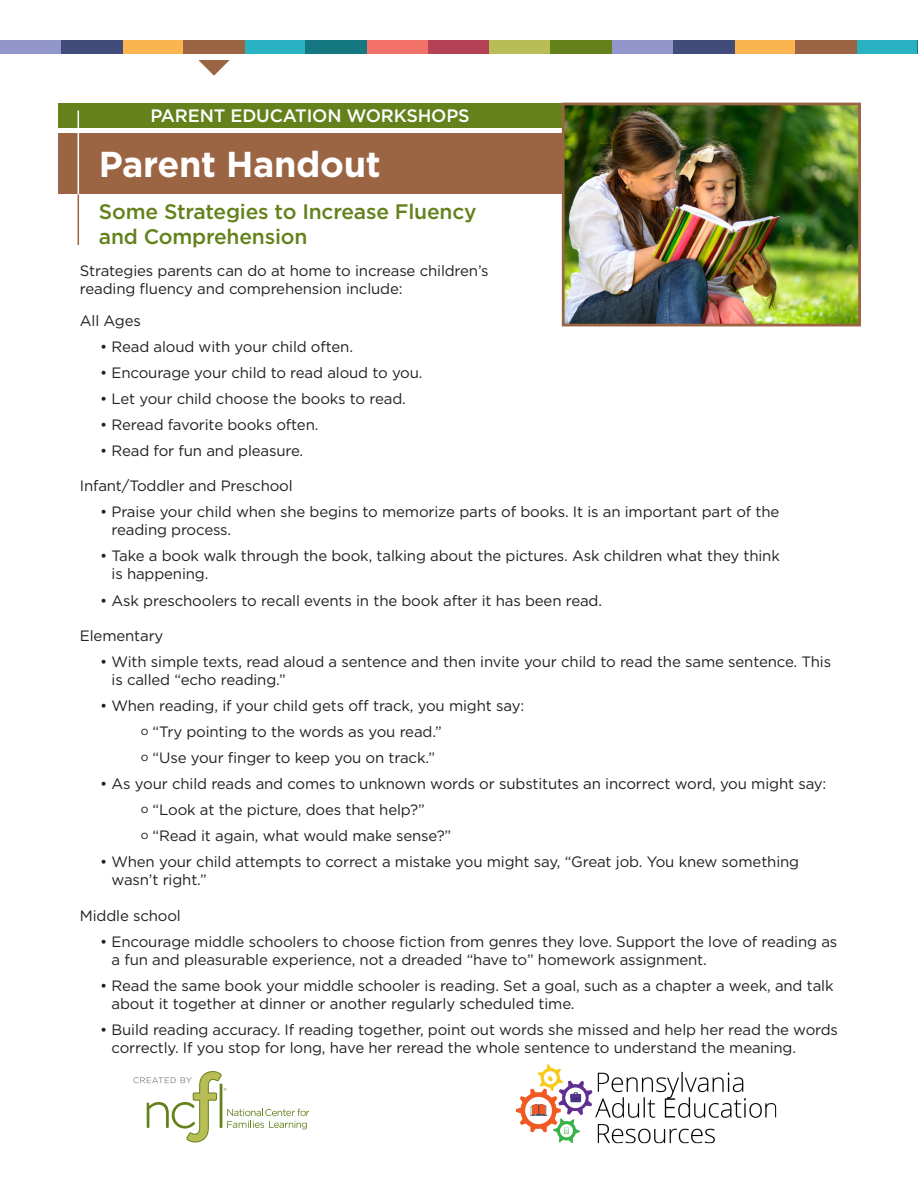
<style>
.page{position:relative;width:918px;height:1188px;background:#fff}
.page>*{position:absolute;margin:0;border:0;box-sizing:border-box;transform-origin:0 0}
.t1{font:700 36px "Gotham";letter-spacing:-.01em;color:#fff}
.t2{font:500 21px/25.2px "Gotham";letter-spacing:-.01em;color:#64811c}
.t3{font:500 18px "Gotham";letter-spacing:-.01em;color:#fff}
.Bullet_1{font:15px/18px "Gotham";letter-spacing:-.01em;color:#231f20}
.Bullet_2{font:15px "Gotham";letter-spacing:-.01em;color:#231f20}
.Subhead{font:15px/18px "Gotham";letter-spacing:-.01em;color:#231f20}
.s1{font-size:12px}
</style>
<div class="page">
<div style="left:122px;top:40px;width:61px;height:14px;background:#fbb550"></div>
<div style="left:367px;top:40px;width:61px;height:14px;background:#f27269"></div>
<div style="left:0;top:40px;width:61px;height:14px;background:#9396ca"></div>
<div style="left:245px;top:40px;width:61px;height:14px;background:#28b2c2"></div>
<div style="left:183px;top:40px;width:62px;height:14px;background:#9b6544"></div>
<div style="left:428px;top:40px;width:61px;height:14px;background:#b54156"></div>
<div style="left:61px;top:40px;width:61px;height:14px;background:#424c7a"></div>
<div style="left:306px;top:40px;width:61px;height:14px;background:#15777f"></div>
<div style="left:489px;top:40px;width:62px;height:14px;background:#b9bd55"></div>
<div style="left:734px;top:40px;width:61px;height:14px;background:#fbb550"></div>
<div style="left:612px;top:40px;width:61px;height:14px;background:#9396ca"></div>
<div style="left:857px;top:40px;width:61px;height:14px;background:#28b2c2"></div>
<div style="left:551px;top:40px;width:61px;height:14px;background:#64811c"></div>
<div style="left:795px;top:40px;width:62px;height:14px;background:#9b6544"></div>
<div style="left:673px;top:40px;width:61px;height:14px;background:#424c7a"></div>
<svg style="left:917px;top:40px;width:1px;height:14px"></svg>
<svg style="left:198px;top:60px;width:32px;height:16px"></svg>
<div style="left:58px;top:134px;width:532px;height:60px;background:#9b6544"></div>
<div style="left:58px;top:103px;width:532px;height:25px;background:#64811c"></div>
<hr style="left:78px;top:111px;width:1px;height:134px;background:#fff">
<hr style="left:78px;top:194px;width:1px;height:51px;background:#9b6544">
<img style="left:566px;top:107px;width:291px;height:215px">
<div style="left:562px;top:103px;width:299px;height:223px;border:3px solid #9b6544"></div>
<svg style="left:133px;top:1071px;width:176px;height:71px"></svg>
<img style="left:516px;top:1065px;width:261px;height:79px">
<p class="t3" style="left:150px;top:104px;width:321px">PARENT EDUCATION WORKSHOPS</p>
<p class="t1" style="left:99px;top:140px;width:283px">Parent Handout</p>
<p class="t2" style="left:99px;top:199px;width:379px">Some Strategies to Increase Fluency and Comprehension</p>
<p class="Subhead" style="left:80px;top:261px;width:410px">Strategies parents can do at home to increase children’s reading fluency and comprehension include:</p>
<p class="Bullet_1" style="left:80px;top:311px;width:62px">All Ages</p>
<p class="Bullet_1" style="left:100px;top:337px;width:254px">• Read aloud with your child often.</p>
<p class="Bullet_1" style="left:100px;top:363px;width:324px">• Encourage your child to read aloud to you.</p>
<p class="Bullet_1" style="left:100px;top:389px;width:307px">• Let your child choose the books to read.</p>
<p class="Bullet_1" style="left:100px;top:415px;width:220px">• Reread favorite books often.</p>
<p class="Bullet_1" style="left:100px;top:441px;width:205px">• Read for fun and pleasure.</p>
<p class="Bullet_1" style="left:80px;top:477px;width:214px">Infant/Toddler and Preschool</p>
<p class="Bullet_1" style="left:112px;top:503px;width:669px;text-indent:-11px">• Praise your child when she begins to memorize parts of books. It is an important part of the reading process.</p>
<p class="Bullet_1" style="left:112px;top:547px;width:670px;text-indent:-11px">• Take a book walk through the book, talking about the pictures. Ask children what they think is happening.</p>
<p class="Bullet_1" style="left:100px;top:591px;width:503px">• Ask preschoolers to recall events in the book after it has been read.</p>
<p class="Bullet_1" style="left:80px;top:626px;width:85px">Elementary</p>
<p class="Bullet_1" style="left:112px;top:652px;width:721px;text-indent:-11px">• With simple texts, read aloud a sentence and then invite your child to read the same sentence. This is called “echo reading.”</p>
<p class="Bullet_1" style="left:100px;top:696px;width:426px">• When reading, if your child gets off track, you might say:</p>
<p class="Bullet_2" style="left:141px;top:722px;width:303px"><span class="s1">o</span> “Try pointing to the words as you read.”</p>
<p class="Bullet_2" style="left:141px;top:748px;width:296px"><span class="s1">o</span> “Use your finger to keep you on track.”</p>
<p class="Bullet_1" style="left:100px;top:774px;width:728px">• As your child reads and comes to unknown words or substitutes an incorrect word, you might say:</p>
<p class="Bullet_2" style="left:141px;top:800px;width:286px"><span class="s1">o</span> “Look at the picture, does that help?”</p>
<p class="Bullet_2" style="left:141px;top:826px;width:312px"><span class="s1">o</span> “Read it again, what would make sense?”</p>
<p class="Bullet_1" style="left:112px;top:853px;width:689px;text-indent:-11px">• When your child attempts to correct a mistake you might say, “Great job. You knew something wasn’t right.”</p>
<p class="Bullet_1" style="left:80px;top:906px;width:103px">Middle school</p>
<p class="Bullet_1" style="left:112px;top:932px;width:727px;text-indent:-11px">• Encourage middle schoolers to choose fiction from genres they love. Support the love of reading as a fun and pleasurable experience, not a dreaded “have to” homework assignment.</p>
<p class="Bullet_1" style="left:112px;top:976px;width:724px;text-indent:-11px">• Read the same book your middle schooler is reading. Set a goal, such as a chapter a week, and talk about it together at dinner or another regularly scheduled time.</p>
<p class="Bullet_1" style="left:112px;top:1020px;width:728px;text-indent:-11px">• Build reading accuracy. If reading together, point out words she missed and help her read the words correctly. If you stop for long, have her reread the whole sentence to understand the meaning.</p>
</div>
